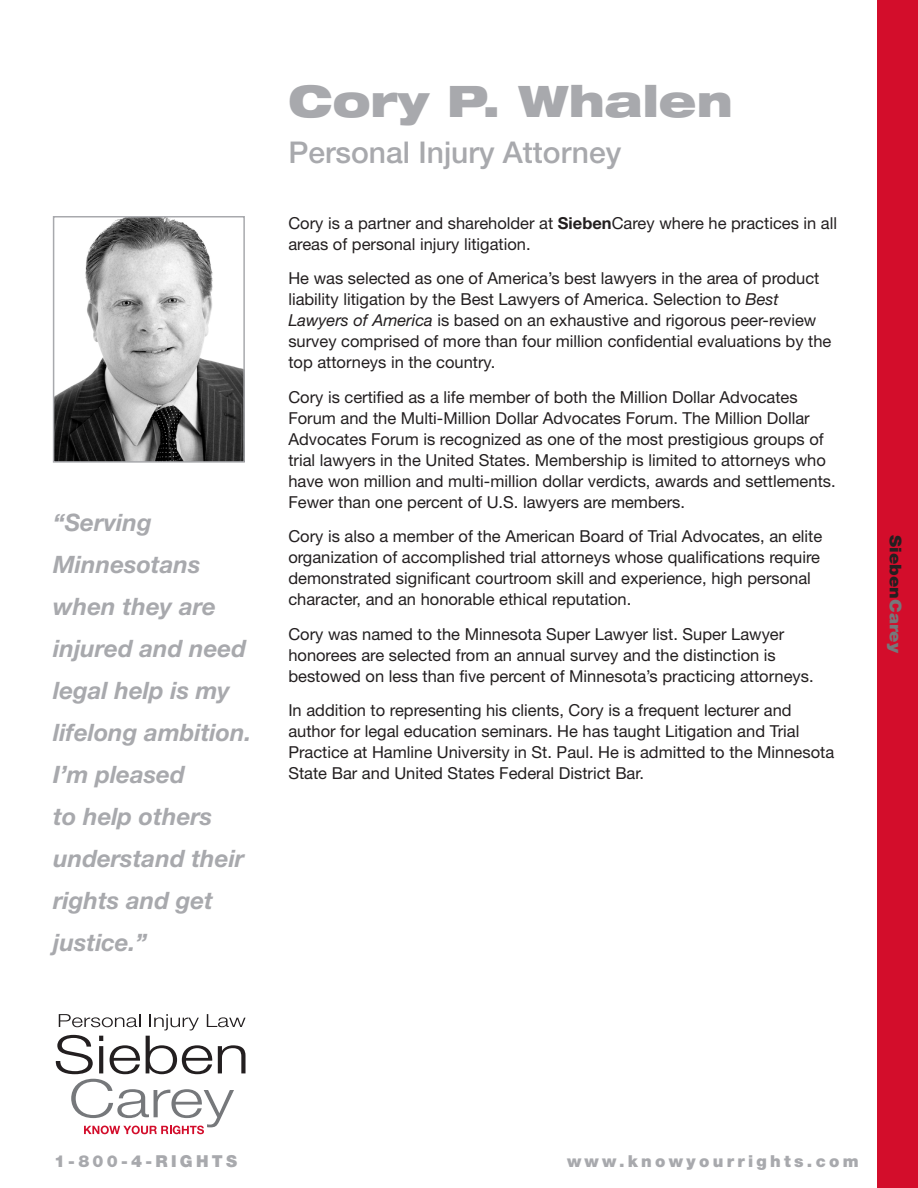
<style>
.page{position:relative;width:918px;height:1188px;background:#fff}
.page>*{position:absolute;margin:0;border:0;box-sizing:border-box;transform-origin:0 0}
.t1{font:900 expanded 43.5px "Helvetica Neue";color:#a8a9ad}
.t2{font:500 30px "Helvetica Neue";color:#a8a9ad}
.t3{font:italic 700 24px/42px "Helvetica Neue";color:#a8a9ad}
.t4{font:16.5px/21px "Helvetica Neue";color:#231f20}
.t5{font:900 16.5px "Helvetica Neue";letter-spacing:.2em;color:#a8a9ad}
.t6{font:900 16.2px "Helvetica Neue";color:#231f20;scale:1.11 1}
.s1{font-weight:700}
.s2{font-style:italic}
.s3{color:#76787b}
</style>
<div class="page">
<img style="left:56px;top:219px;width:186px;height:241px">
<div style="left:53px;top:216px;width:192px;height:247px;border:2px solid #a8a9ad"></div>
<div style="left:878px;top:0;width:40px;height:1188px;background:#d30d2b"></div>
<svg style="left:56px;top:1014px;width:190px;height:120px"></svg>
<p class="t3" style="left:53px;top:501px;width:200px">“Serving<br>Minnesotans when they are injured and need legal help is my lifelong ambition.<br>I’m pleased<br>to help others understand their rights and get justice.”</p>
<p class="t1" style="left:288px;top:73px;width:446px">Cory P. Whalen</p>
<p class="t2" style="left:288px;top:135px;width:334px">Personal Injury Attorney</p>
<p class="t4" style="left:288px;top:212px;width:550px">Cory is a partner and shareholder at <span class="s1">Sieben</span>Carey where he practices in all areas of personal injury litigation.</p>
<p class="t4" style="left:288px;top:268px;width:545px">He was selected as one of America’s best lawyers in the area of product liability litigation by the Best Lawyers of America. Selection to <span class="s2">Best Lawyers of America</span> is based on an exhaustive and rigorous peer-review survey comprised of more than four million confidential evaluations by the top attorneys in the country.</p>
<p class="t4" style="left:288px;top:386px;width:549px">Cory is certified as a life member of both the Million Dollar Advocates Forum and the Multi-Million Dollar Advocates Forum. The Million Dollar Advocates Forum is recognized as one of the most prestigious groups of trial lawyers in the United States. Membership is limited to attorneys who have won million and multi-million dollar verdicts, awards and settlements.<br>Fewer than one percent of U.S. lawyers are members.</p>
<p class="t4" style="left:288px;top:526px;width:535px">Cory is also a member of the American Board of Trial Advocates, an elite organization of accomplished trial attorneys whose qualifications require demonstrated significant courtroom skill and experience, high personal character, and an honorable ethical reputation.</p>
<p class="t4" style="left:288px;top:623px;width:527px">Cory was named to the Minnesota Super Lawyer list. Super Lawyer honorees are selected from an annual survey and the distinction is bestowed on less than five percent of Minnesota’s practicing attorneys.</p>
<p class="t4" style="left:288px;top:700px;width:547px">In addition to representing his clients, Cory is a frequent lecturer and author for legal education seminars. He has taught Litigation and Trial Practice at Hamline University in St. Paul. He is admitted to the Minnesota State Bar and United States Federal District Bar.</p>
<p class="t6" style="left:905px;top:535px;width:108px;rotate:90deg">Sieben<span class="s3">Carey</span></p>
<p class="t5" style="left:54px;top:1151px;width:185px">1-800-4-RIGHTS</p>
<p class="t5" style="left:567px;top:1151px;width:293px">www.knowyourrights.com</p>
</div>
